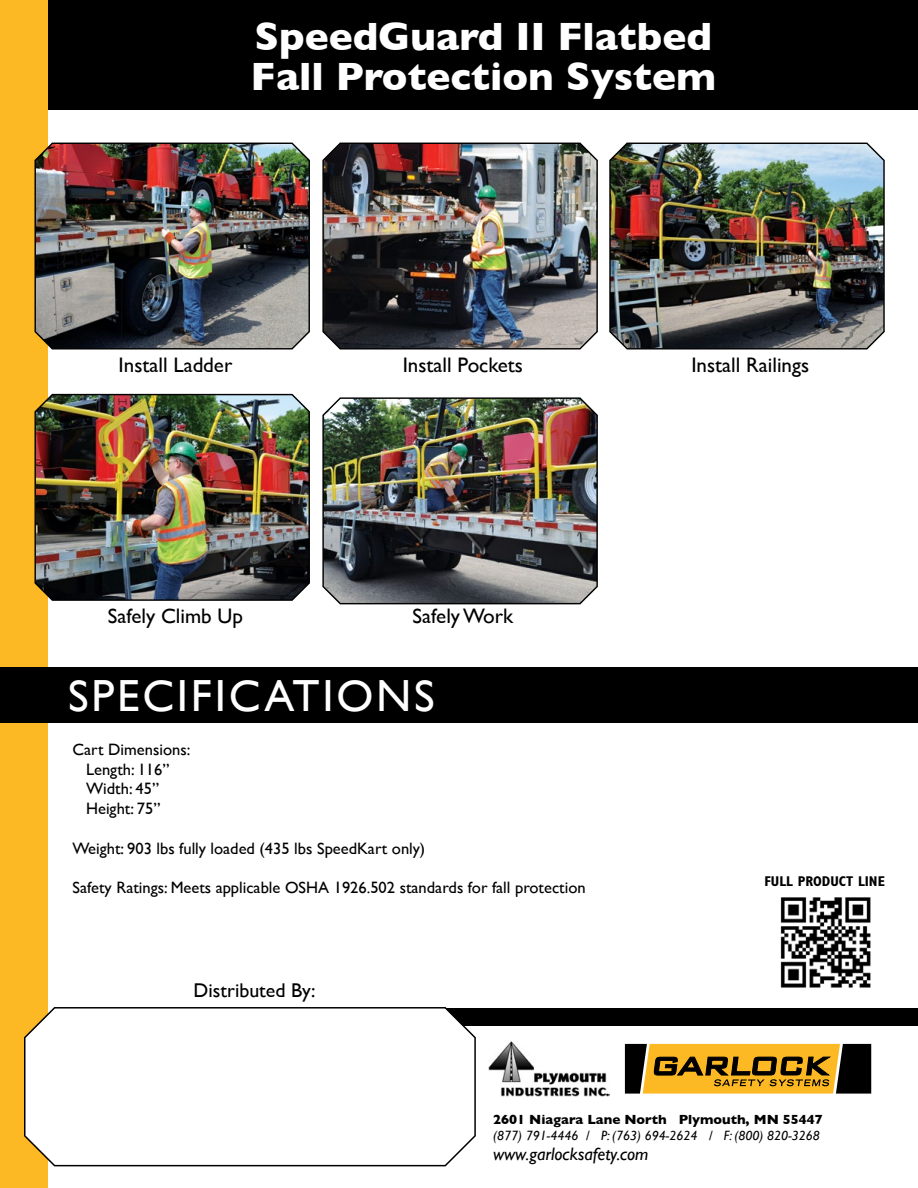
<style>
.page{position:relative;width:918px;height:1188px;background:#fff}
.page>*{position:absolute;margin:0;border:0;box-sizing:border-box;transform-origin:0 0}
.t1{font:45px "Gill Sans";letter-spacing:.06em;color:#fff}
.t2{font:700 40.2px/39.3px "Gill Sans";color:#fff}
.t3{font:21px "Gill Sans";color:#000}
.t4{font:19.95px "Gill Sans";color:#000}
.t5{font:italic 18px "Gill Sans";color:#000}
.t6{font:16.5px/19.8px "Gill Sans";color:#000}
.t7{font:700 condensed 14.25px "Gill Sans";color:#000}
.t8{font:italic 13.5px "Gill Sans";color:#000}
.t9{font:700 13.5px "Gill Sans";color:#000}
</style>
<div class="page">
<div style="left:36px;top:0;width:882px;height:110px;background:#000"></div>
<div style="left:0;top:0;width:48px;height:1188px;background:#fdb924"></div>
<div style="left:340px;top:1008px;width:578px;height:18px;background:#000"></div>
<img style="left:780px;top:897px;width:91px;height:91px">
<img style="left:488px;top:1041px;width:121px;height:56px">
<svg style="left:24px;top:1007px;width:452px;height:160px"></svg>
<svg style="left:624px;top:1043px;width:248px;height:51px"></svg>
<svg style="left:625px;top:1044px;width:246px;height:50px;background:#9f761d"></svg>
<img style="left:34px;top:142px;width:276px;height:208px">
<img style="left:34px;top:393px;width:276px;height:208px">
<img style="left:322px;top:142px;width:276px;height:208px">
<img style="left:322px;top:397px;width:276px;height:208px">
<img style="left:609px;top:142px;width:276px;height:208px">
<div style="left:0;top:668px;width:918px;height:55px;background:#000"></div>
<h2 class="t2" style="left:251px;top:16px;width:467px">SpeedGuard II Flatbed<br>Fall Protection System</h2>
<p class="t3" style="left:119px;top:352px;width:115px">Install Ladder</p>
<p class="t3" style="left:108px;top:604px;width:137px">Safely Climb Up</p>
<p class="t3" style="left:403px;top:352px;width:122px">Install Pockets</p>
<p class="t3" style="left:413px;top:604px;width:102px">Safely Work</p>
<p class="t3" style="left:691px;top:352px;width:119px">Install Railings</p>
<h1 class="t1" style="left:68px;top:670px;width:368px">SPECIFICATIONS</h1>
<p class="t6" style="left:86px;top:739px;width:106px;text-indent:-13px">Cart Dimensions:<br>Length: 116”<br>Width: 45”<br>Height: 75”</p>
<p class="t6" style="left:73px;top:838px;width:354px">Weight: 903 lbs fully loaded (435 lbs SpeedKart only)</p>
<p class="t6" style="left:73px;top:878px;width:515px">Safety Ratings: Meets applicable OSHA 1926.502 standards for fall protection</p>
<p class="t4" style="left:194px;top:979px;width:123px">Distributed By:</p>
<p class="t7" style="left:765px;top:873px;width:122px">FULL PRODUCT LINE</p>
<p class="t9" style="left:493px;top:1109px;width:331px">2601 Niagara Lane North Plymouth, MN 55447</p>
<p class="t8" style="left:493px;top:1128px;width:328px">(877) 791-4446 / P: (763) 694-2624 / F: (800) 820-3268</p>
<p class="t5" style="left:493px;top:1143px;width:157px">www.garlocksafety.com</p>
</div>
